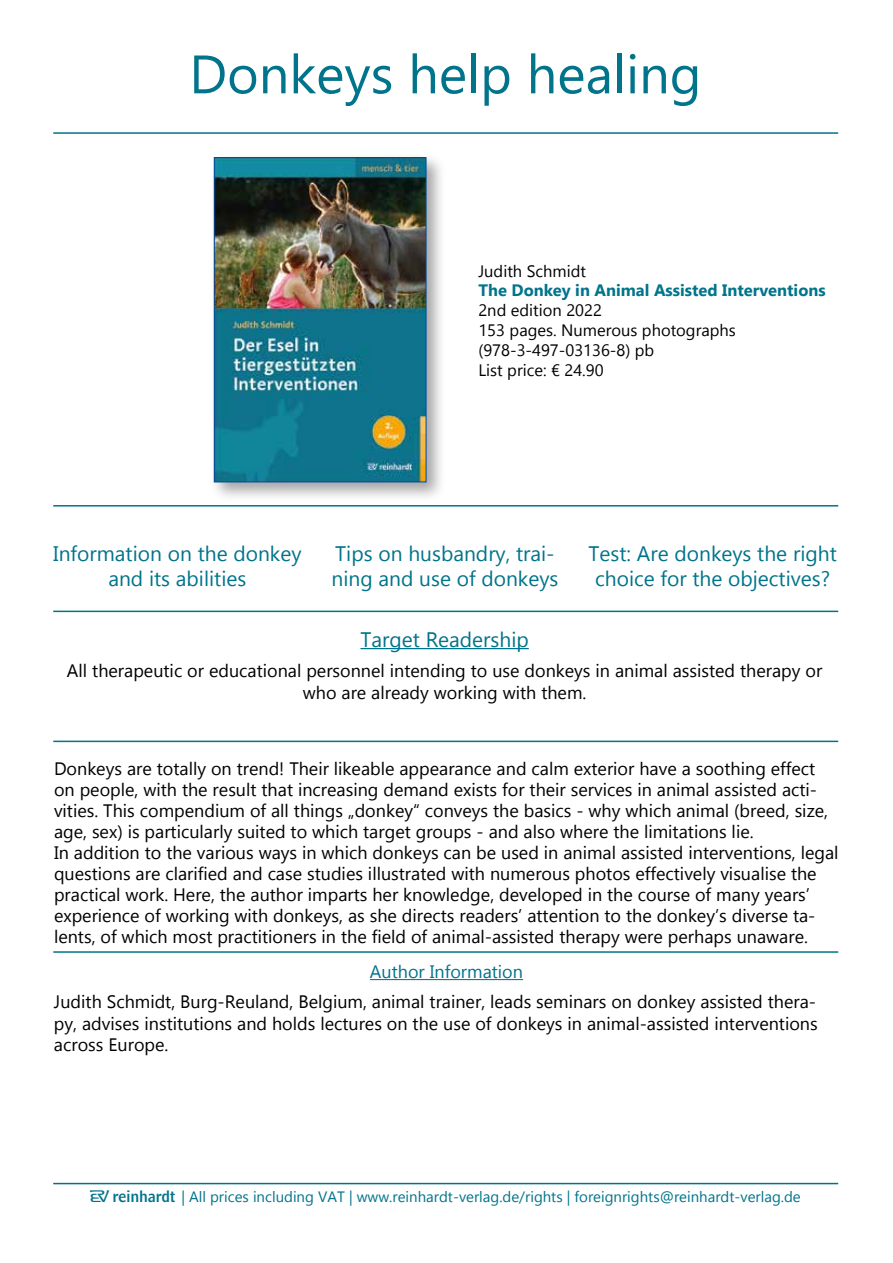
<style>
.page{position:relative;width:893px;height:1263px;background:#fff}
.page>*{position:absolute;margin:0;border:0;box-sizing:border-box;transform-origin:0 0}
.t1{font:54px "Gadugi";color:#00748b}
.t2{font:21px/25.2px "Gadugi";color:#00748b;text-align:center}
.t3{font:18px/21px "Gadugi";color:#000}
.t4{font:18px "Gadugi";color:#00748b}
.t5{font:16.5px/19.8px "Gadugi";color:#000}
.t6{font:700 16.5px "Gadugi";color:#00748b}
.t7{font:15px "Gadugi";color:#00748b}
.s1{font-family:"Reinhardt";font-size:24px}
</style>
<div class="page">
<hr style="left:53px;top:1183px;width:785px;height:1px;background:#00748b">
<hr style="left:53px;top:505px;width:785px;height:1px;background:#00748b">
<hr style="left:53px;top:741px;width:785px;height:1px;background:#00748b">
<hr style="left:53px;top:951px;width:785px;height:2px;background:#00748b">
<hr style="left:370px;top:979px;width:153px;height:1px;background:#00748b">
<hr style="left:53px;top:611px;width:785px;height:1px;background:#00748b">
<hr style="left:360px;top:648px;width:169px;height:1px;background:#00748b">
<div style="left:210px;top:153px;width:236px;height:349px;background:#000;opacity:.35"></div>
<img style="left:216px;top:159px;width:208px;height:321px">
<div style="left:214px;top:157px;width:212px;height:325px;border:1px solid #004b9b"></div>
<hr style="left:53px;top:132px;width:785px;height:2px;background:#00748b">
<h1 class="t1" style="left:189px;top:42px;width:514px">Donkeys help healing</h1>
<p class="t5" style="left:478px;top:261px;width:109px">Judith Schmidt</p>
<p class="t6" style="left:478px;top:281px;width:349px">The Donkey in Animal Assisted Interventions</p>
<p class="t5" style="left:478px;top:300px;width:259px">2nd edition 2022<br>153 pages. Numerous photographs (978-3-497-03136-8) pb<br>List price: € 24.90</p>
<p class="t2" style="left:53px;top:540px;width:250px">Information on the donkey and its abilities</p>
<p class="t2" style="left:332px;top:540px;width:228px;text-align:left">Tips on husbandry, trai&shy;ning and use of donkeys</p>
<p class="t2" style="left:589px;top:540px;width:250px">Test: Are donkeys the right choice for the objectives?</p>
<p class="t2" style="left:360px;top:627px;width:170px">Target Readership</p>
<p class="t3" style="left:67px;top:660px;width:757px;line-height:21.6px;text-align:center">All therapeutic or educational personnel intending to use donkeys in animal assisted therapy or who are already working with them.</p>
<p class="t3" style="left:54px;top:758px;width:786px">Donkeys are totally on trend! Their likeable appearance and calm exterior have a soothing effect on people, with the result that increasing demand exists for their services in animal assisted acti&shy;vities. This compendium of all things „donkey“ conveys the basics - why which animal (breed, size, age, sex) is particularly suited to which target groups - and also where the limitations lie.<br>In addition to the various ways in which donkeys can be used in animal assisted interventions, legal questions are clarified and case studies illustrated with numerous photos effectively visualise the practical work. Here, the author imparts her knowledge, developed in the course of many years’ experience of working with donkeys, as she directs readers’ attention to the donkey’s diverse ta&shy;lents, of which most practitioners in the field of animal-assisted therapy were perhaps unaware.</p>
<p class="t4" style="left:370px;top:961px;width:155px">Author Information</p>
<p class="t3" style="left:54px;top:991px;width:765px;line-height:21.6px;text-align:justify">Judith Schmidt, Burg-Reuland, Belgium, animal trainer, leads seminars on donkey assisted thera&shy;py, advises institutions and holds lectures on the use of donkeys in animal-assisted interventions across Europe.</p>
<p class="t7" style="left:91px;top:1188px;width:711px"><span class="s1">bc</span> | All prices including VAT | www.reinhardt-verlag.de/rights | foreignrights@reinhardt-verlag.de</p>
</div>
